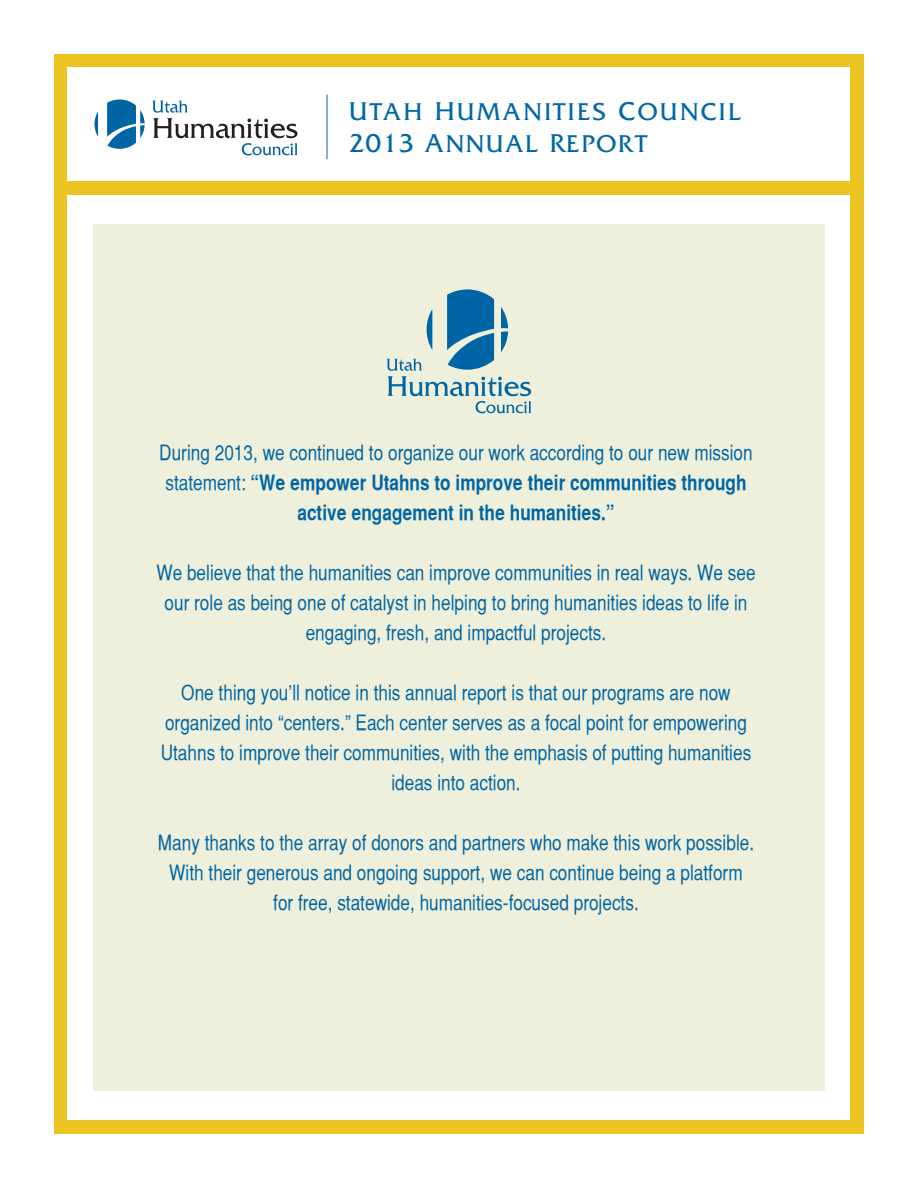
<style>
.page{position:relative;width:918px;height:1188px;background:#fff}
.page>*{position:absolute;margin:0;border:0;box-sizing:border-box;transform-origin:0 0}
.t1{font:25.5px "Friz Quadrata";letter-spacing:.1em;color:#0067a5}
.t2{font:25.5px "Friz Quadrata";letter-spacing:.07em;color:#0067a5}
.t3{font:21px/30px "Bastion Plain";color:#0065a4;text-align:center}
.t4{font:700 21px/30px "Bastion";color:#0065a4;text-align:center}
.s1{font-size:27px}
.s2{font-family:"Bastion Plain";font-weight:400}
</style>
<div class="page">
<div style="left:54px;top:54px;width:810px;height:1080px;background:#edc523"></div>
<div style="left:68px;top:68px;width:782px;height:1052px;background:#fff"></div>
<svg style="left:152px;top:100px;width:146px;height:55px"></svg>
<svg style="left:107px;top:99px;width:38px;height:50px"></svg>
<svg style="left:95px;top:112px;width:3px;height:25px"></svg>
<hr style="left:327px;top:95px;width:1px;height:64px;background:#0065a4">
<div style="left:68px;top:181px;width:796px;height:14px;background:#edc523"></div>
<div style="left:93px;top:225px;width:732px;height:866px;background:#eff0db"></div>
<svg style="left:387px;top:289px;width:144px;height:124px"></svg>
<p class="t1" style="left:349px;top:97px;width:394px"><span class="s1">U</span>TAH <span class="s1">H</span>UMANITIES <span class="s1">C</span>OUNCIL</p>
<p class="t2" style="left:349px;top:130px;width:300px"><span class="s1">2013 A</span>NNUAL <span class="s1">R</span>EPORT</p>
<p class="t4" style="left:159px;top:437px;width:595px"><span class="s2">During 2013, we continued to organize our work according to our new mission statement:</span> “We empower Utahns to improve their communities through active engagement in the humanities.”</p>
<p class="t3" style="left:156px;top:558px;width:601px">We believe that the humanities can improve communities in real ways. We see our role as being one of catalyst in helping to bring humanities ideas to life in engaging, fresh, and impactful projects.</p>
<p class="t3" style="left:181px;top:678px;width:551px">One thing you’ll notice in this annual report is that our programs are now</p>
<p class="t3" style="left:161px;top:708px;width:592px">organized into “centers.” Each center serves as a focal point for empowering<br>Utahns to improve their communities, with the emphasis of putting humanities ideas into action.</p>
<p class="t3" style="left:158px;top:828px;width:598px">Many thanks to the array of donors and partners who make this work possible.</p>
<p class="t3" style="left:169px;top:858px;width:575px">With their generous and ongoing support, we can continue being a platform</p>
<p class="t3" style="left:273px;top:888px;width:367px">for free, statewide, humanities-focused projects.</p>
</div>
